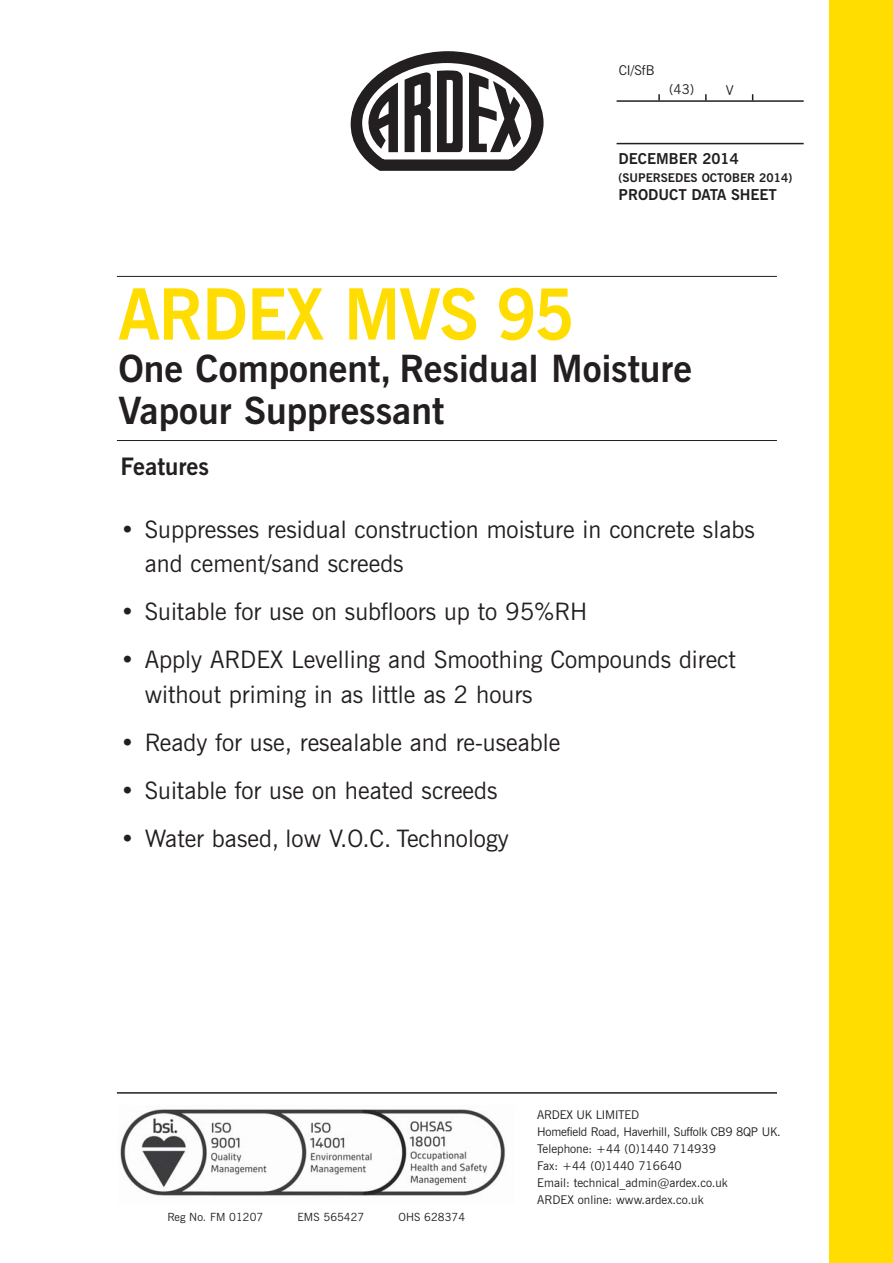
<style>
.page{position:relative;width:893px;height:1263px;background:#fff}
.page>*{position:absolute;margin:0;border:0;box-sizing:border-box;transform-origin:0 0}
.t1{font:700 70.5px "News Gothic BT";letter-spacing:-.02em;color:#fd0;scale:.95 1}
.t2{font:700 37.5px/42px "News Gothic BT";color:#231f20}
.t3{font:24px/34.5px "News Gothic BT";color:#231f20}
.t4{font:700 24px "News Gothic BT";color:#231f20}
.t5{font:700 15px "News Gothic BT";color:#231f20}
.t6{font:13.5px "News Gothic BT";color:#231f20}
.t7{font:12px/17.1px "News Gothic BT";color:#231f20}
.t8{font:700 12px "News Gothic BT";color:#231f20}
.t9{font:11.25px "News Gothic BT";letter-spacing:.005em;color:#231f20}
</style>
<div class="page">
<div style="left:829px;top:0;width:64px;height:1263px;background:#fd0"></div>
<hr style="left:617px;top:100px;width:187px;height:2px;background:#231f20">
<hr style="left:617px;top:143px;width:187px;height:1px;background:#231f20">
<svg style="left:658px;top:94px;width:2px;height:7px"></svg>
<svg style="left:705px;top:94px;width:2px;height:7px"></svg>
<svg style="left:350px;top:51px;width:194px;height:120px"></svg>
<hr style="left:117px;top:276px;width:660px;height:1px;background:#231f20">
<hr style="left:117px;top:440px;width:660px;height:1px;background:#231f20">
<hr style="left:117px;top:1092px;width:660px;height:2px;background:#231f20">
<img style="left:120px;top:1109px;width:386px;height:87px">
<p class="t6" style="left:619px;top:65px;width:37px">CI/SfB</p>
<p class="t6" style="left:669px;top:84px;width:66px">(43) V</p>
<p class="t5" style="left:619px;top:153px;width:122px">DECEMBER 2014</p>
<p class="t8" style="left:619px;top:173px;width:175px">(SUPERSEDES OCTOBER 2014)</p>
<p class="t5" style="left:619px;top:189px;width:160px">PRODUCT DATA SHEET</p>
<h1 class="t1" style="left:118px;top:288px;width:481px">ARDEX MVS 95</h1>
<h2 class="t2" style="left:118px;top:351px;width:575px">One Component, Residual Moisture<br>Vapour Suppressant</h2>
<p class="t4" style="left:121px;top:457px;width:90px">Features</p>
<p class="t3" style="left:145px;top:514px;width:612px;text-indent:-24px">• Suppresses residual construction moisture in concrete slabs and cement/sand screeds</p>
<p class="t3" style="left:121px;top:597px;width:468px">• Suitable for use on subfloors up to 95%RH</p>
<p class="t3" style="left:145px;top:645px;width:593px;text-indent:-24px">• Apply ARDEX Levelling and Smoothing Compounds direct without priming in as little as 2 hours</p>
<p class="t3" style="left:121px;top:727px;width:441px">• Ready for use, resealable and re-useable</p>
<p class="t3" style="left:121px;top:775px;width:378px">• Suitable for use on heated screeds</p>
<p class="t3" style="left:121px;top:823px;width:390px">• Water based, low V.O.C. Technology</p>
<p class="t9" style="left:167px;top:1212px;width:97px">Reg No. FM 01207</p>
<p class="t9" style="left:297px;top:1212px;width:68px">EMS 565427</p>
<p class="t9" style="left:399px;top:1212px;width:68px">OHS 628374</p>
<p class="t7" style="left:537px;top:1107px;width:245px">ARDEX UK LIMITED<br>Homefield Road, Haverhill, Suffolk CB9 8QP UK.<br>Telephone: +44 (0)1440 714939<br>Fax: +44 (0)1440 716640<br>Email: technical_admin@ardex.co.uk<br>ARDEX online: www.ardex.co.uk</p>
</div>
